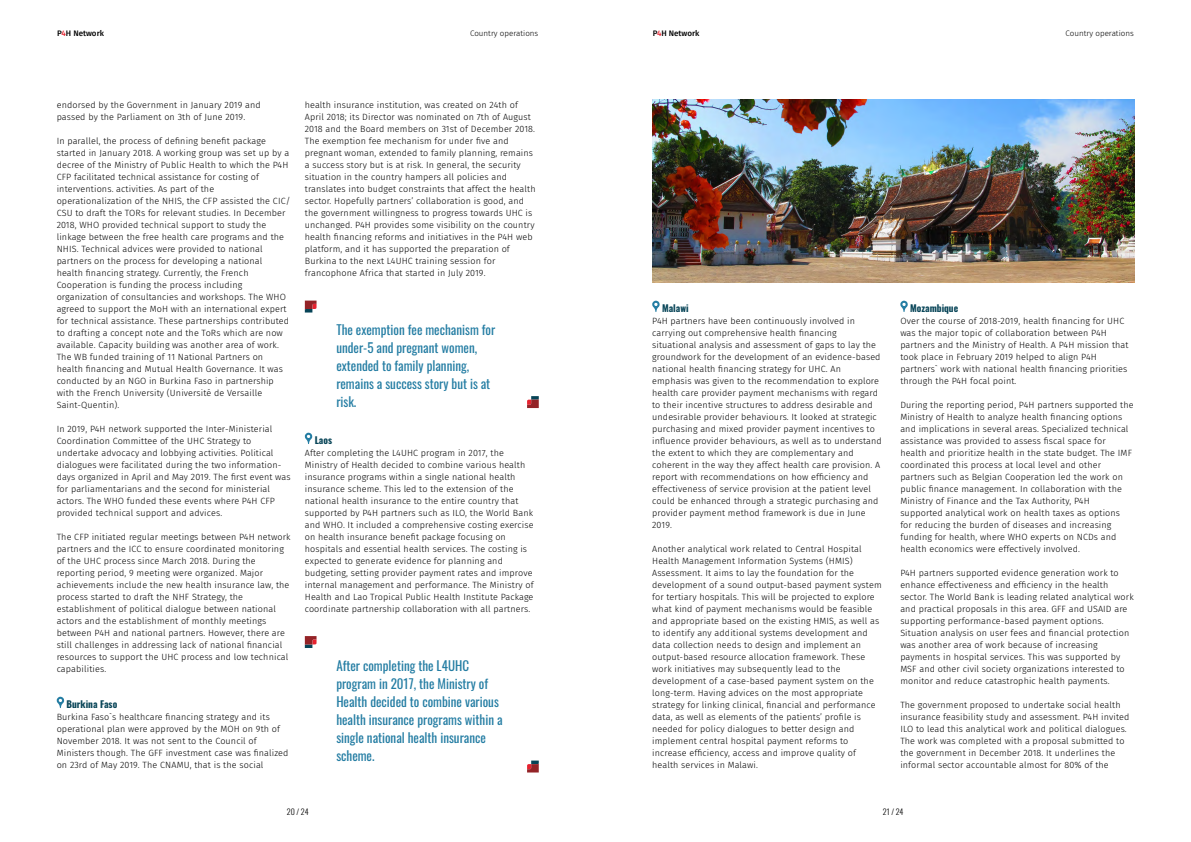
<style>
.page{position:relative;width:1191px;height:842px;background:#fff}
.page>*{position:absolute;margin:0;border:0;box-sizing:border-box;transform-origin:0 0}
.Quote_Oswald_Regular{font:13px/18px "Oswald";color:#247da3}
.Body_text_Fira_Sans{font:700 9.5px "Oswald";color:#074457}
.Body_text_Fira_Sans-2{font:300 9px/12px "Fira Sans";letter-spacing:.015em;color:#000}
.t1{font:300 8px "Fira Sans";color:#000}
.t2{font:500 8px "Fira Sans";color:#000}
.t3{font:300 8px "Oswald";color:#000}
.s1{color:#e62330}
</style>
<div class="page">
<svg style="left:57px;top:697px;width:7px;height:11px"></svg>
<svg style="left:900px;top:301px;width:7px;height:11px"></svg>
<svg style="left:305px;top:433px;width:7px;height:11px"></svg>
<img style="left:652px;top:99px;width:482px;height:183px">
<svg style="left:305px;top:301px;width:11px;height:11px"></svg>
<svg style="left:527px;top:396px;width:12px;height:12px"></svg>
<svg style="left:305px;top:636px;width:11px;height:12px"></svg>
<svg style="left:527px;top:760px;width:12px;height:12px"></svg>
<svg style="left:652px;top:301px;width:7px;height:11px"></svg>
<p class="t2" style="left:57px;top:27px;width:48px">P<span class="s1">4</span>H Network</p>
<p class="t1" style="left:470px;top:27px;width:70px">Country operations</p>
<p class="t2" style="left:652px;top:27px;width:48px">P<span class="s1">4</span>H Network</p>
<p class="t1" style="left:1065px;top:27px;width:70px">Country operations</p>
<p class="Body_text_Fira_Sans-2" style="left:57px;top:99px;width:206px">endorsed by the Government in January 2019 and passed by the Parliament on 3th of June 2019.</p>
<p class="Body_text_Fira_Sans-2" style="left:57px;top:135px;width:235px">In parallel, the process of defining benefit package started in January 2018. A working group was set up by a decree of the Ministry of Public Health to which the P4H CFP facilitated technical assistance for costing of interventions. activities. As part of the operationalization of the NHIS, the CFP assisted the CIC/ CSU to draft the TORs for relevant studies. In December 2018, WHO provided technical support to study the linkage between the free health care programs and the NHIS. Technical advices were provided to national partners on the process for developing a national health financing strategy. Currently, the French Cooperation is funding the process including organization of consultancies and workshops. The WHO agreed to support the MoH with an international expert for technical assistance. These partnerships contributed to drafting a concept note and the ToRs which are now available. Capacity building was another area of work.<br>The WB funded training of 11 National Partners on health financing and Mutual Health Governance. It was conducted by an NGO in Burkina Faso in partnership with the French University (Université de Versaille Saint-Quentin).</p>
<p class="Body_text_Fira_Sans-2" style="left:57px;top:423px;width:235px">In 2019, P4H network supported the Inter-Ministerial Coordination Committee of the UHC Strategy to undertake advocacy and lobbying activities. Political dialogues were facilitated during the two information&shy;days organized in April and May 2019. The first event was for parliamentarians and the second for ministerial actors. The WHO funded these events where P4H CFP provided technical support and advices.</p>
<p class="Body_text_Fira_Sans-2" style="left:57px;top:531px;width:235px">The CFP initiated regular meetings between P4H network partners and the ICC to ensure coordinated monitoring of the UHC process since March 2018. During the reporting period, 9 meeting were organized. Major achievements include the new health insurance law, the process started to draft the NHF Strategy, the establishment of political dialogue between national actors and the establishment of monthly meetings between P4H and national partners. However, there are still challenges in addressing lack of national financial resources to support the UHC process and low technical capabilities.</p>
<p class="Body_text_Fira_Sans" style="left:67px;top:699px;width:52px">Burkina Faso</p>
<p class="Body_text_Fira_Sans-2" style="left:57px;top:711px;width:233px">Burkina Faso`s healthcare financing strategy and its operational plan were approved by the MOH on 9th of November 2018. It was not sent to the Council of Ministers though. The GFF investment case was finalized on 23rd of May 2019. The CNAMU, that is the social</p>
<p class="Body_text_Fira_Sans-2" style="left:305px;top:99px;width:232px">health insurance institution, was created on 24th of April 2018; its Director was nominated on 7th of August 2018 and the Board members on 31st of December 2018.<br>The exemption fee mechanism for under five and pregnant woman, extended to family planning, remains a success story but is at risk. In general, the security situation in the country hampers all policies and translates into budget constraints that affect the health sector. Hopefully partners’ collaboration is good, and the government willingness to progress towards UHC is unchanged. P4H provides some visibility on the country health financing reforms and initiatives in the P4H web platform, and it has supported the preparation of Burkina to the next L4UHC training session for francophone Africa that started in July 2019.</p>
<p class="Quote_Oswald_Regular" style="left:336px;top:319px;width:160px">The exemption fee mechanism for under-5 and pregnant women, extended to family planning, remains a success story but is at risk.</p>
<p class="Body_text_Fira_Sans" style="left:315px;top:435px;width:19px">Laos</p>
<p class="Body_text_Fira_Sans-2" style="left:305px;top:447px;width:230px">After completing the L4UHC program in 2017, the Ministry of Health decided to combine various health insurance programs within a single national health insurance scheme. This led to the extension of the national health insurance to the entire country that supported by P4H partners such as ILO, the World Bank and WHO. It included a comprehensive costing exercise on health insurance benefit package focusing on hospitals and essential health services. The costing is expected to generate evidence for planning and budgeting, setting provider payment rates and improve internal management and performance. The Ministry of Health and Lao Tropical Public Health Institute Package coordinate partnership collaboration with all partners.</p>
<p class="Quote_Oswald_Regular" style="left:336px;top:655px;width:168px">After completing the L4UHC program in 2017, the Ministry of<br>Health decided to combine various health insurance programs within a single national health insurance scheme.</p>
<p class="Body_text_Fira_Sans" style="left:662px;top:303px;width:28px">Malawi</p>
<p class="Body_text_Fira_Sans-2" style="left:652px;top:315px;width:231px">P4H partners have been continuously involved in carrying out comprehensive health financing situational analysis and assessment of gaps to lay the groundwork for the development of an evidence-based national health financing strategy for UHC. An emphasis was given to the recommendation to explore health care provider payment mechanisms with regard to their incentive structures to address desirable and undesirable provider behaviours. It looked at strategic purchasing and mixed provider payment incentives to influence provider behaviours, as well as to understand the extent to which they are complementary and coherent in the way they affect health care provision. A report with recommendations on how efficiency and effectiveness of service provision at the patient level could be enhanced through a strategic purchasing and provider payment method framework is due in June 2019.</p>
<p class="Body_text_Fira_Sans-2" style="left:652px;top:543px;width:231px">Another analytical work related to Central Hospital Health Management Information Systems (HMIS)<br>Assessment. It aims to lay the foundation for the development of a sound output-based payment system for tertiary hospitals. This will be projected to explore what kind of payment mechanisms would be feasible and appropriate based on the existing HMIS, as well as to identify any additional systems development and data collection needs to design and implement an output-based resource allocation framework. These work initiatives may subsequently lead to the development of a case-based payment system on the long-term. Having advices on the most appropriate strategy for linking clinical, financial and performance data, as well as elements of the patients’ profile is needed for policy dialogues to better design and implement central hospital payment reforms to increase efficiency, access and improve quality of health services in Malawi.</p>
<p class="Body_text_Fira_Sans" style="left:910px;top:303px;width:50px">Mozambique</p>
<p class="Body_text_Fira_Sans-2" style="left:900px;top:315px;width:230px">Over the course of 2018-2019, health financing for UHC was the major topic of collaboration between P4H partners and the Ministry of Health. A P4H mission that took place in February 2019 helped to align P4H partners` work with national health financing priorities through the P4H focal point.</p>
<p class="Body_text_Fira_Sans-2" style="left:900px;top:399px;width:235px">During the reporting period, P4H partners supported the Ministry of Health to analyze health financing options and implications in several areas. Specialized technical assistance was provided to assess fiscal space for health and prioritize health in the state budget. The IMF coordinated this process at local level and other partners such as Belgian Cooperation led the work on public finance management. In collaboration with the Ministry of Finance and the Tax Authority, P4H supported analytical work on health taxes as options for reducing the burden of diseases and increasing funding for health, where WHO experts on NCDs and health economics were effectively involved.</p>
<p class="Body_text_Fira_Sans-2" style="left:900px;top:567px;width:235px">P4H partners supported evidence generation work to enhance effectiveness and efficiency in the health sector. The World Bank is leading related analytical work and practical proposals in this area. GFF and USAID are supporting performance-based payment options.<br>Situation analysis on user fees and financial protection was another area of work because of increasing payments in hospital services. This was supported by MSF and other civil society organizations interested to monitor and reduce catastrophic health payments.</p>
<p class="Body_text_Fira_Sans-2" style="left:900px;top:699px;width:230px">The government proposed to undertake social health insurance feasibility study and assessment. P4H invited ILO to lead this analytical work and political dialogues.<br>The work was completed with a proposal submitted to the government in December 2018. It underlines the informal sector accountable almost for 80% of the</p>
<p class="t3" style="left:287px;top:804px;width:23px">20 / 24</p>
<p class="t3" style="left:883px;top:804px;width:22px">21 / 24</p>
</div>
